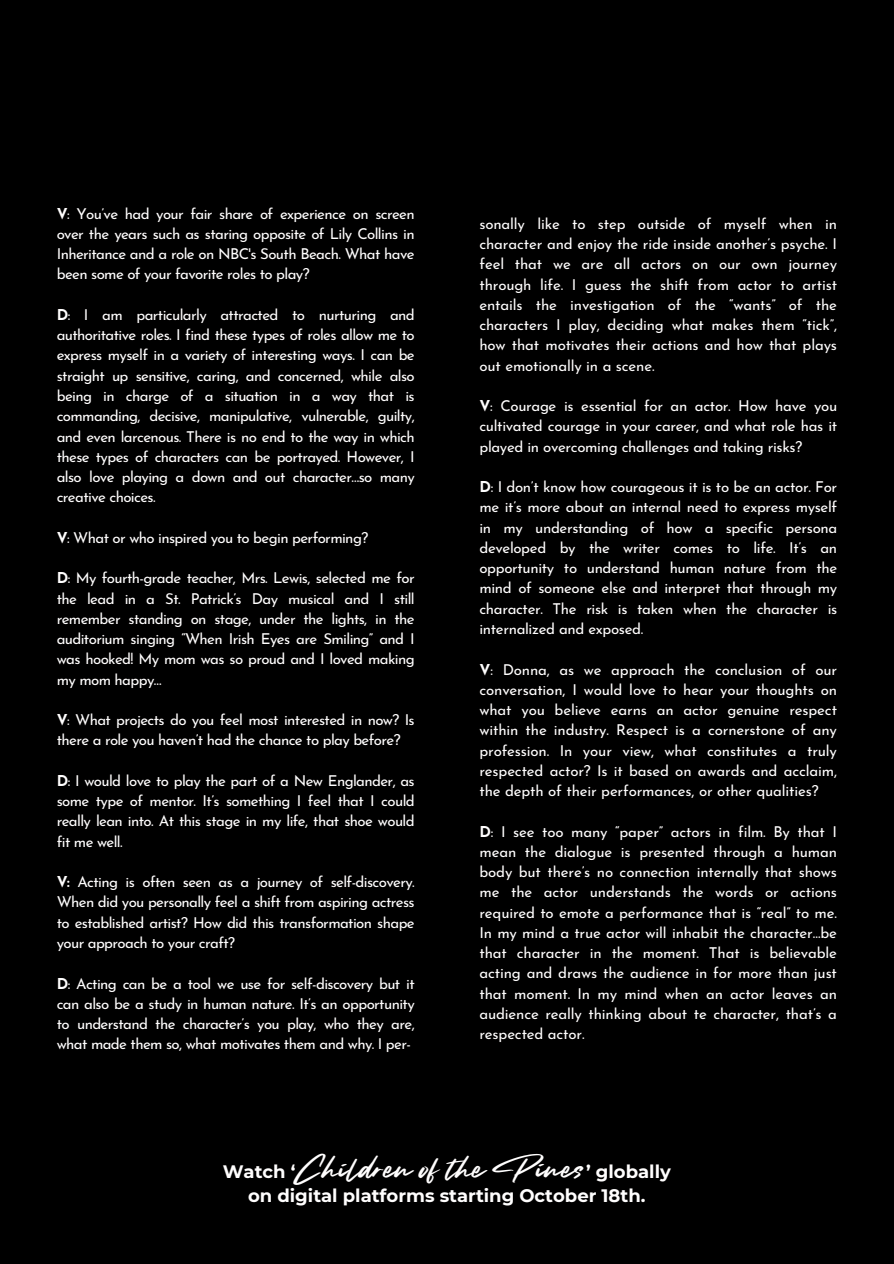
<style>
.page{position:relative;width:894px;height:1264px;background:#fff}
.page>*{position:absolute;margin:0;border:0;box-sizing:border-box;transform-origin:0 0}
.t1{font:19.5px "Smooth Fantasy";color:#fffefe}
.t2{font:700 18px/24.8px "Montserrat";color:#fffefe}
.t3{font:15px/20.2px "Josefin Sans";letter-spacing:-.04em;color:#fffefe;text-align:justify}
.s1{font-weight:700}
</style>
<div class="page">
<div style="left:0;top:0;width:893px;height:1263px;background:#000"></div>
<p class="t3" style="left:57px;top:205px;width:359px"><span class="s1">V</span>: You’ve had your fair share of experience on screen over the years such as staring opposite of Lily Collins in Inheritance and a role on NBC's South Beach. What have been some of your favorite roles to play?</p>
<p class="t3" style="left:57px;top:306px;width:359px"><span class="s1">D</span>: I am particularly attracted to nurturing and authoritative roles. I find these types of roles allow me to express myself in a variety of interesting ways. I can be straight up sensitive, caring, and concerned, while also being in charge of a situation in a way that is commanding, decisive, manipulative, vulnerable, guilty, and even larcenous. There is no end to the way in which these types of characters can be portrayed. However, I also love playing a down and out character…so many creative choices.</p>
<p class="t3" style="left:57px;top:529px;width:313px"><span class="s1">V</span>: What or who inspired you to begin performing?</p>
<p class="t3" style="left:57px;top:569px;width:359px"><span class="s1">D</span>: My fourth-grade teacher, Mrs. Lewis, selected me for the lead in a St. Patrick’s Day musical and I still remember standing on stage, under the lights, in the auditorium singing “When Irish Eyes are Smiling” and I was hooked! My mom was so proud and I loved making my mom happy…</p>
<p class="t3" style="left:57px;top:711px;width:359px"><span class="s1">V</span>: What projects do you feel most interested in now? Is there a role you haven’t had the chance to play before?</p>
<p class="t3" style="left:57px;top:772px;width:359px"><span class="s1">D</span>: I would love to play the part of a New Englander, as some type of mentor. It’s something I feel that I could really lean into. At this stage in my life, that shoe would fit me well.</p>
<p class="t3" style="left:57px;top:873px;width:359px"><span class="s1">V:</span> Acting is often seen as a journey of self-discovery.<br>When did you personally feel a shift from aspiring actress to established artist? How did this transformation shape your approach to your craft?</p>
<p class="t3" style="left:57px;top:974px;width:359px"><span class="s1">D</span>: Acting can be a tool we use for self-discovery but it can also be a study in human nature. It’s an opportunity to understand the character’s you play, who they are, what made them so, what motivates them and why. I per-</p>
<p class="t3" style="left:479px;top:215px;width:359px">sonally like to step outside of myself when in character and enjoy the ride inside another’s psyche. I feel that we are all actors on our own journey through life. I guess the shift from actor to artist entails the investigation of the “wants” of the characters I play, deciding what makes them “tick”, how that motivates their actions and how that plays out emotionally in a scene.</p>
<p class="t3" style="left:479px;top:397px;width:359px"><span class="s1">V</span>: Courage is essential for an actor. How have you cultivated courage in your career, and what role has it played in overcoming challenges and taking risks?</p>
<p class="t3" style="left:479px;top:478px;width:359px"><span class="s1">D</span>: I don’t know how courageous it is to be an actor. For me it’s more about an internal need to express myself in my understanding of how a specific persona developed by the writer comes to life. It’s an opportunity to understand human nature from the mind of someone else and interpret that through my character. The risk is taken when the character is internalized and exposed.</p>
<p class="t3" style="left:479px;top:660px;width:359px"><span class="s1">V</span>: Donna, as we approach the conclusion of our conversation, I would love to hear your thoughts on what you believe earns an actor genuine respect within the industry. Respect is a cornerstone of any profession. In your view, what constitutes a truly respected actor? Is it based on awards and acclaim, the depth of their performances, or other qualities?</p>
<p class="t3" style="left:479px;top:822px;width:359px"><span class="s1">D</span>: I see too many “paper” actors in film. By that I mean the dialogue is presented through a human body but there’s no connection internally that shows me the actor understands the words or actions required to emote a performance that is “real” to me.<br>In my mind a true actor will inhabit the character…be that character in the moment. That is believable acting and draws the audience in for more than just that moment. In my mind when an actor leaves an audience really thinking about te character, that’s a respected actor.</p>
<h1 class="t1" style="left:293px;top:1164px;width:291px">Children of the Pines</h1>
<h2 class="t2" style="left:248px;top:1158px;width:424px;text-indent:338px">’ globally on digital platforms starting October 18th.</h2>
<h2 class="t2" style="left:222px;top:1158px;width:74px">Watch ‘</h2>
</div>
